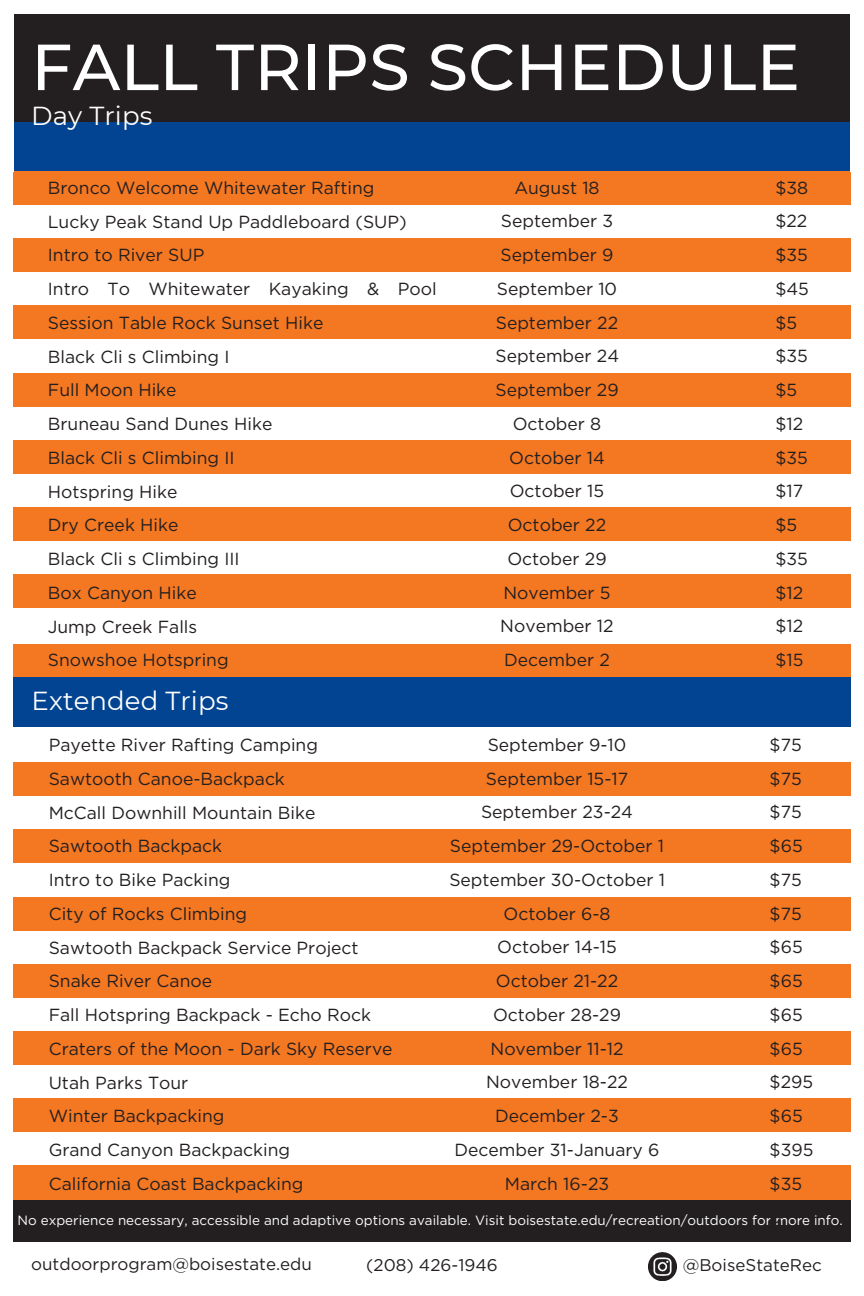
<style>
.page{position:relative;width:864px;height:1296px;background:#fff}
.page>*{position:absolute;margin:0;border:0;box-sizing:border-box;transform-origin:0 0}
.t1{font:500 64.95px "Montserrat";letter-spacing:.005em;color:#fff}
.t2{font:26px "Montserrat";letter-spacing:.005em;color:#fff}
.t3{font:17.5px/33.8px "Gotham";color:#231f20}
.t4{font:16.95px "Gotham";color:#231f20}
.t5{font:13.4px "Gotham";color:#fff}
</style>
<div class="page">
<div style="left:0;top:0;width:864px;height:123px;background:#231f20"></div>
<div style="left:13px;top:123px;width:838px;height:48px;background:#024492"></div>
<div style="left:13px;top:171px;width:838px;height:34px;background:#f47722"></div>
<div style="left:13px;top:238px;width:838px;height:34px;background:#f47722"></div>
<div style="left:13px;top:306px;width:838px;height:33px;background:#f47722"></div>
<div style="left:13px;top:373px;width:838px;height:33px;background:#f47722"></div>
<div style="left:13px;top:440px;width:838px;height:34px;background:#f47722"></div>
<div style="left:13px;top:507px;width:838px;height:34px;background:#f47722"></div>
<div style="left:13px;top:574px;width:838px;height:34px;background:#f47722"></div>
<img style="left:648px;top:1252px;width:29px;height:29px">
<div style="left:13px;top:644px;width:838px;height:34px;background:#f47722"></div>
<div style="left:13px;top:678px;width:838px;height:48px;background:#024492"></div>
<div style="left:13px;top:763px;width:838px;height:33px;background:#f47722"></div>
<div style="left:13px;top:830px;width:838px;height:33px;background:#f47722"></div>
<div style="left:13px;top:897px;width:838px;height:33px;background:#f47722"></div>
<div style="left:13px;top:964px;width:838px;height:34px;background:#f47722"></div>
<div style="left:13px;top:1031px;width:838px;height:34px;background:#f47722"></div>
<div style="left:13px;top:1099px;width:838px;height:33px;background:#f47722"></div>
<div style="left:13px;top:1199px;width:838px;height:42px;background:#231f20"></div>
<div style="left:13px;top:1166px;width:838px;height:33px;background:#f47722"></div>
<div style="left:0;top:0;width:13px;height:171px;background:#fff"></div>
<div style="left:851px;top:0;width:13px;height:171px;background:#fff"></div>
<div style="left:0;top:0;width:864px;height:13px;background:#fff"></div>
<p class="t1" style="left:31px;top:27px;width:770px">FALL TRIPS SCHEDULE</p>
<p class="t2" style="left:31px;top:99px;width:123px">Day Trips</p>
<p class="t3" style="left:48px;top:171px;width:328px">Bronco Welcome Whitewater Rafting</p>
<p class="t3" style="left:48px;top:204px;width:361px">Lucky Peak Stand Up Paddleboard (SUP)<br>Intro to River SUP</p>
<p class="t3" style="left:48px;top:272px;width:390px">Intro To Whitewater Kayaking &amp; Pool<br>Session Table Rock Sunset Hike</p>
<p class="t3" style="left:48px;top:339px;width:183px">Black Cli s Climbing I</p>
<p class="t3" style="left:48px;top:373px;width:130px">Full Moon Hike</p>
<p class="t3" style="left:48px;top:407px;width:226px">Bruneau Sand Dunes Hike</p>
<p class="t3" style="left:48px;top:441px;width:188px">Black Cli s Climbing II</p>
<p class="t3" style="left:48px;top:474px;width:131px">Hotspring Hike</p>
<p class="t3" style="left:48px;top:508px;width:132px">Dry Creek Hike</p>
<p class="t3" style="left:48px;top:542px;width:193px">Black Cli s Climbing III</p>
<p class="t3" style="left:48px;top:576px;width:150px">Box Canyon Hike</p>
<p class="t3" style="left:48px;top:609px;width:151px">Jump Creek Falls</p>
<p class="t3" style="left:48px;top:643px;width:182px">Snowshoe Hotspring</p>
<p class="t3" style="left:495px;top:171px;width:125px;text-align:center">August 18<br>September 3<br>September 9<br>September 10<br>September 22<br>September 24<br>September 29<br>October 8<br>October 14<br>October 15<br>October 22<br>October 29<br>November 5<br>November 12<br>December 2</p>
<p class="t3" style="left:775px;top:170px;width:35px">$38 $22 $35 $45 $5 $35 $5 $12 $35 $17 $5 $35 $12 $12 $15</p>
<p class="t2" style="left:32px;top:685px;width:198px">Extended Trips</p>
<p class="t3" style="left:49px;top:728px;width:271px">Payette River Rafting Camping<br>Sawtooth Canoe-Backpack</p>
<p class="t3" style="left:49px;top:795px;width:268px">McCall Downhill Mountain Bike<br>Sawtooth Backpack</p>
<p class="t3" style="left:49px;top:863px;width:183px">Intro to Bike Packing</p>
<p class="t3" style="left:49px;top:897px;width:200px">City of Rocks Climbing</p>
<p class="t3" style="left:49px;top:930px;width:312px">Sawtooth Backpack Service Project<br>Snake River Canoe</p>
<p class="t3" style="left:49px;top:998px;width:345px">Fall Hotspring Backpack - Echo Rock<br>Craters of the Moon - Dark Sky Reserve<br>Utah Parks Tour</p>
<p class="t3" style="left:49px;top:1099px;width:177px">Winter Backpacking</p>
<p class="t3" style="left:49px;top:1133px;width:243px">Grand Canyon Backpacking</p>
<p class="t3" style="left:49px;top:1167px;width:256px">California Coast Backpacking</p>
<p class="t3" style="left:770px;top:728px;width:45px">$75 $75 $75 $65 $75 $75 $65 $65 $65 $65 $295 $65 $395 $35<br>0</p>
<p class="t3" style="left:449px;top:728px;width:217px;text-align:center">September 9-10<br>September 15-17<br>September 23-24<br>September 29-October 1<br>September 30-October 1<br>October 6-8</p>
<p class="t3" style="left:497px;top:930px;width:121px">October 14-15</p>
<p class="t3" style="left:496px;top:964px;width:124px">October 21-22</p>
<p class="t3" style="left:486px;top:998px;width:144px;text-align:center">October 28-29<br>November 11-12<br>November 18-22<br>December 2-3</p>
<p class="t3" style="left:455px;top:1133px;width:206px;text-align:center">December 31-January 6<br>March 16-23</p>
<p class="t5" style="left:17px;top:1212px;width:827px">No experience necessary, accessible and adaptive options available. Visit boisestate.edu/recreation/outdoors for more info.</p>
<p class="t4" style="left:31px;top:1253px;width:282px">outdoorprogram@boisestate.edu</p>
<p class="t4" style="left:366px;top:1255px;width:133px">(208) 426-1946</p>
<p class="t4" style="left:683px;top:1255px;width:141px">@BoiseStateRec</p>
</div>
